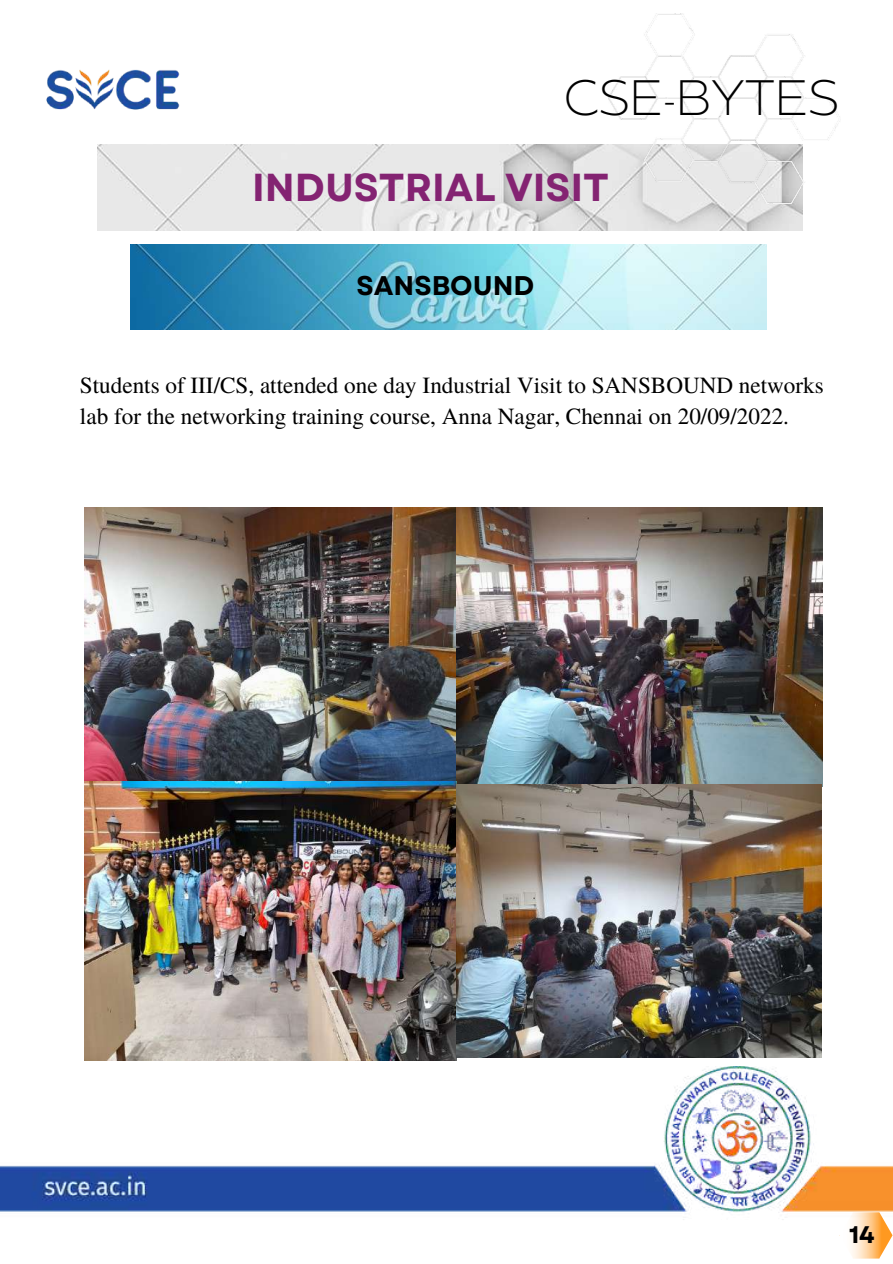
<style>
.page{position:relative;width:893px;height:1264px;background:#fff}
.page>*{position:absolute;margin:0;border:0;box-sizing:border-box;transform-origin:0 0}
.t1{font:200 49.65px "Balgin";color:#000}
.t2{font:700 39px "Garet";color:#842372}
.t3{font:700 27px "Garet";color:#000}
.t4{font:700 24px "Garet";color:#000}
.t5{font:23.1px/31.5px "Te X Gyre Termes";color:#000}
</style>
<div class="page">
<img style="left:0;top:1018px;width:892px;height:202px">
<img style="left:98px;top:144px;width:704px;height:87px">
<img style="left:131px;top:244px;width:635px;height:85px">
<img style="left:608px;top:14px;width:232px;height:190px">
<img style="left:46px;top:69px;width:134px;height:41px">
<svg style="left:839px;top:1212px;width:53px;height:46px"></svg>
<img style="left:84px;top:507px;width:738px;height:279px">
<img style="left:84px;top:781px;width:372px;height:279px">
<img style="left:456px;top:784px;width:365px;height:273px">
<h1 class="t1" style="left:564px;top:77px;width:277px">CSE-BYTES</h1>
<h2 class="t2" style="left:252px;top:159px;width:358px">INDUSTRIAL VISIT</h2>
<p class="t3" style="left:356px;top:266px;width:179px">SANSBOUND</p>
<p class="t5" style="left:80px;top:368px;width:745px">Students of III/CS, attended one day Industrial Visit to SANSBOUND networks lab for the networking training course, Anna Nagar, Chennai on 20/09/2022.</p>
<p class="t4" style="left:849px;top:1216px;width:27px">14</p>
</div>
